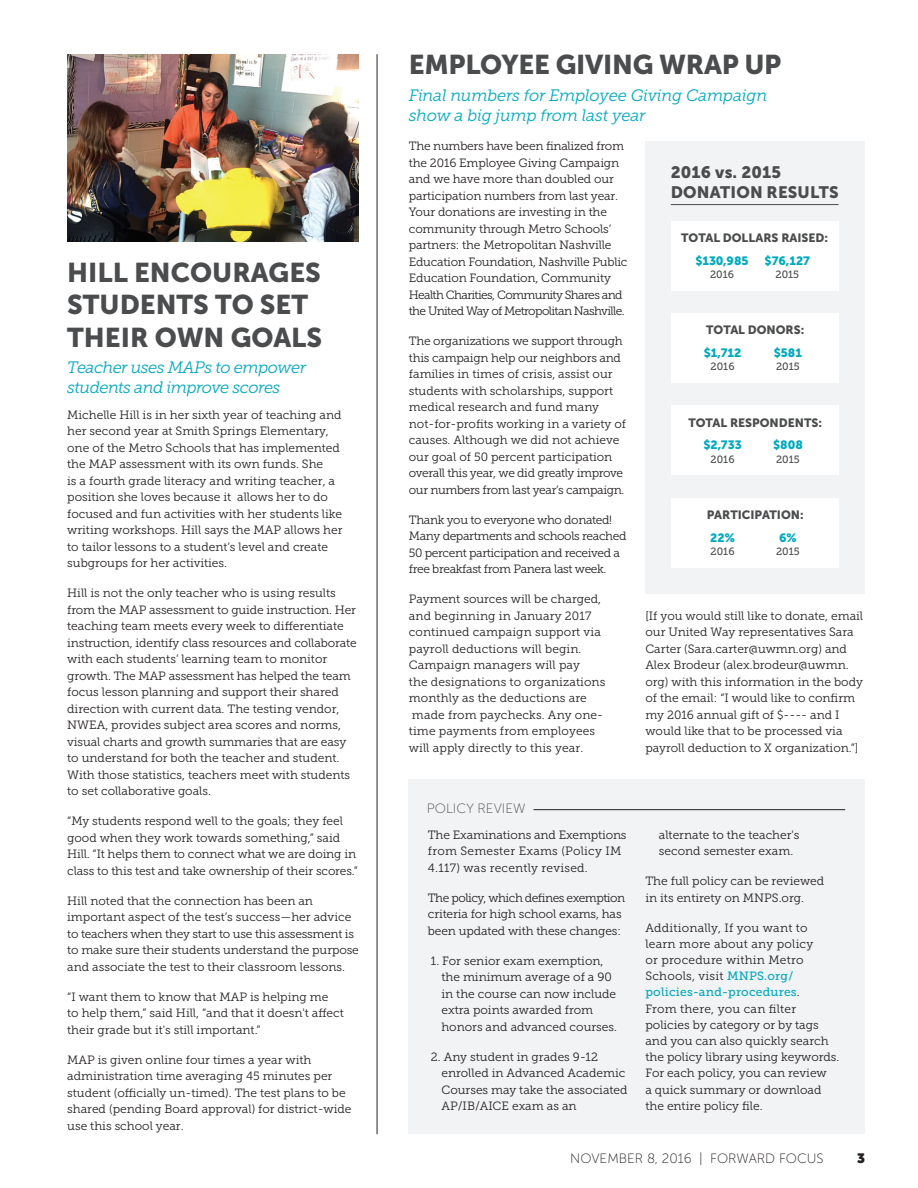
<style>
.page{position:relative;width:918px;height:1188px;background:#fff}
.page>*{position:absolute;margin:0;border:0;box-sizing:border-box;transform-origin:0 0}
.Heading_1{font:27px/32.4px "Museo Sans 900";color:#4b4c4d}
.Heading_3{font:italic 16.5px/19.8px "Museo Slab 300";letter-spacing:-.015em;color:#00a9bf}
.t1{font:16.5px/19.8px "Museo Sans 900";letter-spacing:.01em;color:#4b4c4d}
.t2{font:13.5px "Museo Sans 100";color:#231f20}
.t3{font:13.5px "Museo Sans 100";color:#4b4c4d}
.t4{font:900 13.5px "Museo Sans Display";color:#231f20}
.Body_Copy{font:12px/16.5px "Museo Slab 300";color:#231f20}
.Body_Copy-2{font:12px/16.5px "Museo Slab 300";letter-spacing:-.03em;color:#231f20}
.t5{font:12px "Museo Sans 900";color:#4b4c4d}
.t6{font:12px "Museo Sans 900";color:#00a9bf}
.t7{font:10.5px "Museo Slab 500";color:#4b4c4d}
.s1{font-family:"Museo Slab 500";color:#00a9bf}
</style>
<div class="page">
<img style="left:67px;top:54px;width:292px;height:188px">
<hr style="left:377px;top:54px;width:1px;height:1080px;background:#231f20">
<div style="left:409px;top:780px;width:456px;height:354px;background:#f2f3f4"></div>
<hr style="left:534px;top:809px;width:311px;height:1px;background:#231f20">
<div style="left:646px;top:141px;width:219px;height:453px;background:#f2f3f4"></div>
<div style="left:671px;top:221px;width:168px;height:69px;background:#fff"></div>
<hr style="left:671px;top:204px;width:168px;height:1px;background:#4b4c4d">
<div style="left:671px;top:313px;width:168px;height:70px;background:#fff"></div>
<div style="left:671px;top:406px;width:168px;height:69px;background:#fff"></div>
<div style="left:671px;top:498px;width:168px;height:69px;background:#fff"></div>
<p class="Heading_1" style="left:67px;top:256px;width:256px">HILL ENCOURAGES<br>STUDENTS TO SET<br>THEIR OWN GOALS</p>
<p class="Heading_3" style="left:67px;top:358px;width:240px">Teacher uses MAPs to empower students and improve scores</p>
<p class="Body_Copy" style="left:67px;top:406px;width:277px">Michelle Hill is in her sixth year of teaching and her second year at Smith Springs Elementary, one of the Metro Schools that has implemented the MAP assessment with its own funds. She<br>is a fourth grade literacy and writing teacher, a position she loves because it allows her to do focused and fun activities with her students like writing workshops. Hill says the MAP allows her to tailor lessons to a student’s level and create subgroups for her activities.</p>
<p class="Body_Copy" style="left:67px;top:585px;width:291px">Hill is not the only teacher who is using results from the MAP assessment to guide instruction. Her teaching team meets every week to differentiate instruction, identify class resources and collaborate with each students’ learning team to monitor growth. The MAP assessment has helped the team focus lesson planning and support their shared direction with current data. The testing vendor, NWEA, provides subject area scores and norms, visual charts and growth summaries that are easy to understand for both the teacher and student.<br>With those statistics, teachers meet with students to set collaborative goals.</p>
<p class="Body_Copy" style="left:67px;top:813px;width:292px">“My students respond well to the goals; they feel good when they work towards something,” said Hill. “It helps them to connect what we are doing in class to this test and take ownership of their scores.”</p>
<p class="Body_Copy" style="left:67px;top:892px;width:293px">Hill noted that the connection has been an important aspect of the test’s success—her advice to teachers when they start to use this assessment is to make sure their students understand the purpose and associate the test to their classroom lessons.</p>
<p class="Body_Copy" style="left:67px;top:988px;width:278px">“I want them to know that MAP is helping me<br>to help them,” said Hill, “and that it doesn't affect their grade but it's still important.”</p>
<p class="Body_Copy" style="left:67px;top:1051px;width:286px">MAP is given online four times a year with administration time averaging 45 minutes per student (officially un-timed). The test plans to be shared (pending Board approval) for district-wide use this school year.</p>
<p class="Heading_1" style="left:409px;top:48px;width:374px">EMPLOYEE GIVING WRAP UP</p>
<p class="Heading_3" style="left:409px;top:85px;width:360px">Final numbers for Employee Giving Campaign show a big jump from last year</p>
<p class="Body_Copy" style="left:409px;top:138px;width:220px">The numbers have been finalized from the 2016 Employee Giving Campaign and we have more than doubled our participation numbers from last year.<br>Your donations are investing in the community through Metro Schools’ partners: the Metropolitan Nashville Education Foundation, Nashville Public Education Foundation, Community Health Charities, Community Shares and the United Way of Metropolitan Nashville.</p>
<p class="Body_Copy" style="left:409px;top:333px;width:219px">The organizations we support through this campaign help our neighbors and families in times of crisis, assist our students with scholarships, support medical research and fund many not-for-profits working in a variety of causes. Although we did not achieve our goal of 50 percent participation overall this year, we did greatly improve our numbers from last year’s campaign.</p>
<p class="Body_Copy-2" style="left:409px;top:512px;width:219px">Thank you to everyone who donated!<br>Many departments and schools reached 50 percent participation and received a free breakfast from Panera last week.</p>
<p class="Body_Copy" style="left:409px;top:591px;width:198px">Payment sources will be charged, and beginning in January 2017 continued campaign support via payroll deductions will begin.<br>Campaign managers will pay<br>the designations to organizations monthly as the deductions are made from paychecks. Any one&shy;time payments from employees will apply directly to this year.</p>
<p class="t1" style="left:671px;top:162px;width:169px">2016 vs. 2015<br>DONATION RESULTS</p>
<p class="t5" style="left:681px;top:231px;width:148px">TOTAL DOLLARS RAISED:</p>
<p class="t6" style="left:696px;top:254px;width:55px">$130,985</p>
<p class="t7" style="left:710px;top:269px;width:25px">2016</p>
<p class="t6" style="left:765px;top:254px;width:47px">$76,127</p>
<p class="t7" style="left:776px;top:269px;width:25px">2015</p>
<p class="t5" style="left:706px;top:323px;width:100px">TOTAL DONORS:</p>
<p class="t6" style="left:704px;top:346px;width:39px">$1,712</p>
<p class="t7" style="left:711px;top:361px;width:25px">2016</p>
<p class="t6" style="left:774px;top:346px;width:30px">$581</p>
<p class="t7" style="left:776px;top:361px;width:25px">2015</p>
<p class="t5" style="left:688px;top:416px;width:135px">TOTAL RESPONDENTS:</p>
<p class="t6" style="left:703px;top:438px;width:40px">$2,733</p>
<p class="t7" style="left:711px;top:453px;width:25px">2016</p>
<p class="t6" style="left:773px;top:438px;width:31px">$808</p>
<p class="t7" style="left:776px;top:453px;width:25px">2015</p>
<p class="t5" style="left:707px;top:508px;width:98px">PARTICIPATION:</p>
<p class="t6" style="left:710px;top:531px;width:26px">22%</p>
<p class="t7" style="left:711px;top:546px;width:25px">2016</p>
<p class="t6" style="left:779px;top:531px;width:19px">6%</p>
<p class="t7" style="left:776px;top:546px;width:25px">2015</p>
<p class="Body_Copy" style="left:645px;top:608px;width:219px">[If you would still like to donate, email our United Way representatives Sara Carter (Sara.carter@uwmn.org) and Alex Brodeur (alex.brodeur@uwmn. org) with this information in the body of the email: “I would like to confirm my 2016 annual gift of $---- and I would like that to be processed via payroll deduction to X organization.”]</p>
<p class="t3" style="left:427px;top:802px;width:100px">POLICY REVIEW</p>
<p class="Body_Copy" style="left:428px;top:827px;width:200px">The Examinations and Exemptions from Semester Exams (Policy IM<br>4.117) was recently revised.</p>
<p class="Body_Copy" style="left:428px;top:890px;width:199px">The policy, which defines exemption criteria for high school exams, has been updated with these changes:</p>
<p class="Body_Copy" style="left:441px;top:953px;width:177px;text-indent:-10px">1. For senior exam exemption, the minimum average of a 90 in the course can now include extra points awarded from honors and advanced courses.</p>
<p class="Body_Copy" style="left:441px;top:1049px;width:188px;text-indent:-10px">2. Any student in grades 9-12 enrolled in Advanced Academic<br>Courses may take the associated<br>AP/IB/AICE exam as an</p>
<p class="Body_Copy" style="left:659px;top:827px;width:142px">alternate to the teacher's second semester exam.</p>
<p class="Body_Copy" style="left:645px;top:873px;width:180px">The full policy can be reviewed in its entirety on MNPS.org.</p>
<p class="Body_Copy" style="left:645px;top:919px;width:196px">Additionally, If you want to learn more about any policy<br>or procedure within Metro<br>Schools, visit <span class="s1">MNPS.org/ policies-and-procedures</span>.<br>From there, you can filter policies by category or by tags and you can also quickly search the policy library using keywords.<br>For each policy, you can review<br>a quick summary or download the entire policy file.</p>
<p class="t2" style="left:570px;top:1151px;width:255px">NOVEMBER 8, 2016 | FORWARD FOCUS</p>
<p class="t4" style="left:857px;top:1150px;width:9px">3</p>
</div>
